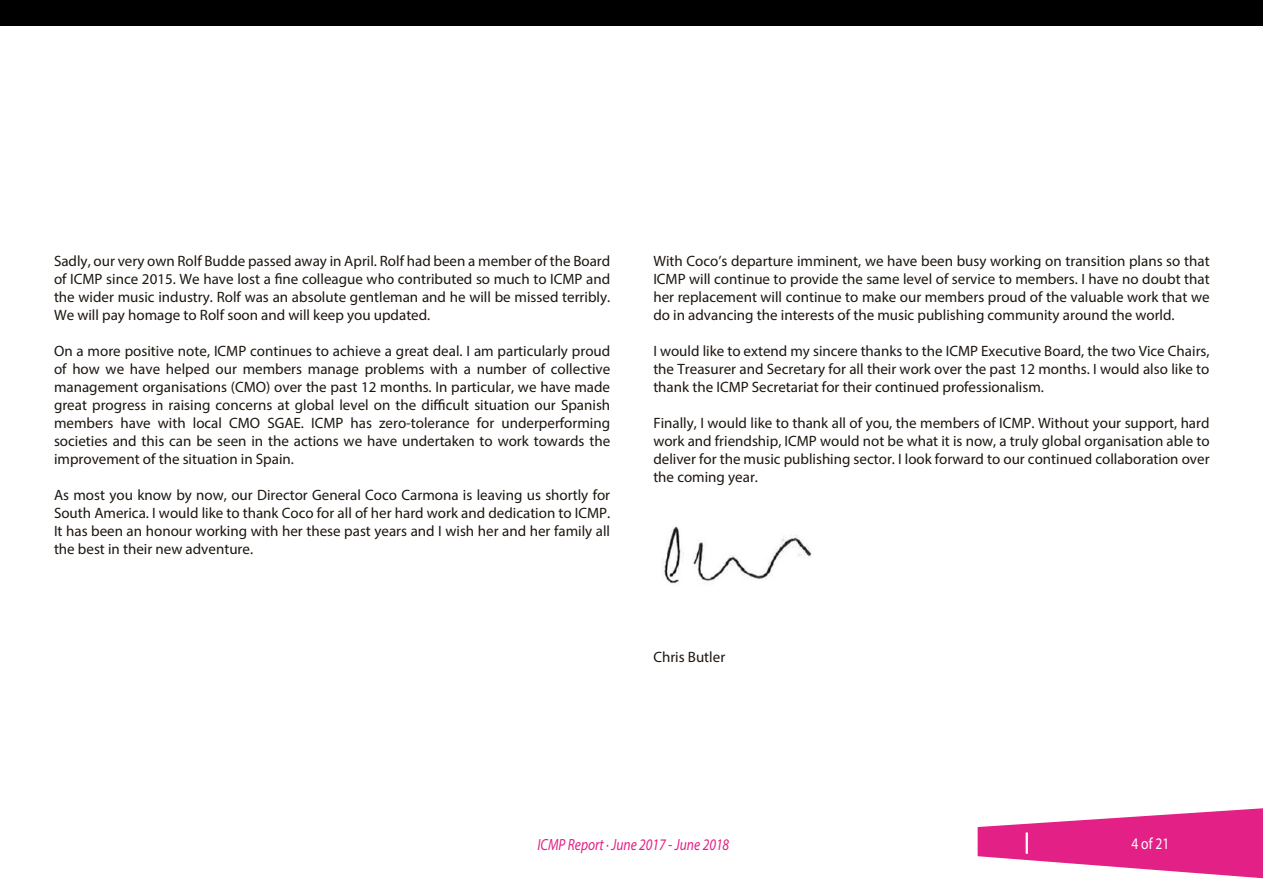
<style>
.page{position:relative;width:1263px;height:893px;background:#fff}
.page>*{position:absolute;margin:0;border:0;box-sizing:border-box;transform-origin:0 0}
.t1{font:italic 16.2px "Myriad Pro";color:#e32085;scale:.83 1}
.t2{font:16.2px "Myriad Pro";color:#fff;scale:.83 1}
.t3{font:15px/18px "Myriad Pro";color:#1d160f;text-align:justify}
</style>
<div class="page">
<svg style="left:978px;top:808px;width:285px;height:70px"></svg>
<hr style="left:1026px;top:832px;width:2px;height:22px;background:#fff">
<div style="left:0;top:0;width:1263px;height:26px;background:#000"></div>
<img style="left:663px;top:526px;width:149px;height:58px">
<p class="t3" style="left:54px;top:252px;width:558px">Sadly, our very own Rolf Budde passed away in April. Rolf had been a member of the Board of ICMP since 2015. We have lost a fine colleague who contributed so much to ICMP and the wider music industry. Rolf was an absolute gentleman and he will be missed terribly.<br>We will pay homage to Rolf soon and will keep you updated.</p>
<p class="t3" style="left:54px;top:342px;width:558px">On a more positive note, ICMP continues to achieve a great deal. I am particularly proud of how we have helped our members manage problems with a number of collective management organisations (CMO) over the past 12 months. In particular, we have made great progress in raising concerns at global level on the difficult situation our Spanish members have with local CMO SGAE. ICMP has zero-tolerance for underperforming societies and this can be seen in the actions we have undertaken to work towards the improvement of the situation in Spain.</p>
<p class="t3" style="left:54px;top:486px;width:558px">As most you know by now, our Director General Coco Carmona is leaving us shortly for South America. I would like to thank Coco for all of her hard work and dedication to ICMP.<br>It has been an honour working with her these past years and I wish her and her family all the best in their new adventure.</p>
<p class="t3" style="left:653px;top:252px;width:558px">With Coco’s departure imminent, we have been busy working on transition plans so that ICMP will continue to provide the same level of service to members. I have no doubt that her replacement will continue to make our members proud of the valuable work that we do in advancing the interests of the music publishing community around the world.</p>
<p class="t3" style="left:653px;top:342px;width:558px">I would like to extend my sincere thanks to the ICMP Executive Board, the two Vice Chairs, the Treasurer and Secretary for all their work over the past 12 months. I would also like to thank the ICMP Secretariat for their continued professionalism.</p>
<p class="t3" style="left:653px;top:414px;width:558px">Finally, I would like to thank all of you, the members of ICMP. Without your support, hard work and friendship, ICMP would not be what it is now, a truly global organisation able to deliver for the music publishing sector. I look forward to our continued collaboration over the coming year.</p>
<p class="t3" style="left:653px;top:648px;width:73px">Chris Butler</p>
<p class="t1" style="left:537px;top:835px;width:233px">ICMP Report · June 2017 - June 2018</p>
<p class="t2" style="left:1131px;top:834px;width:47px">4 of 21</p>
</div>
